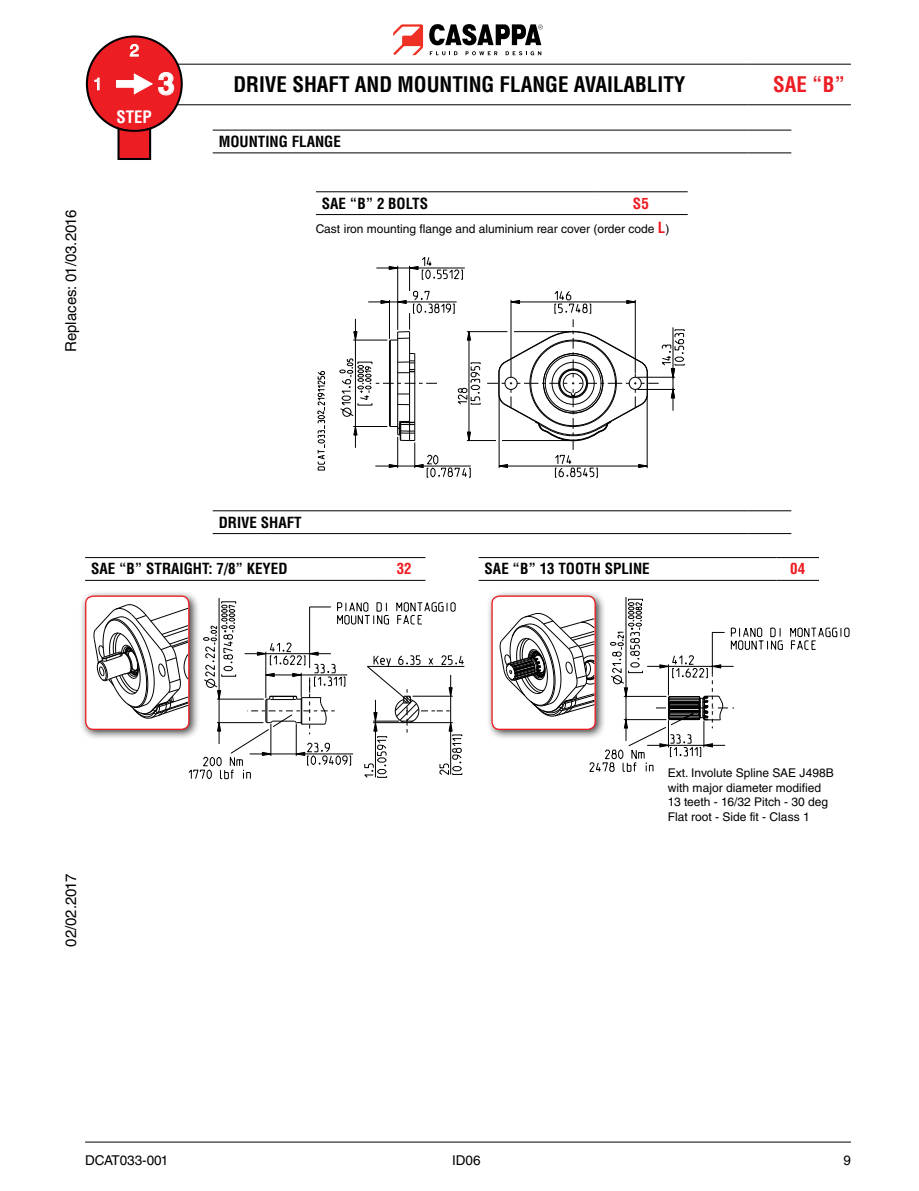
<style>
.page{position:relative;width:919px;height:1191px;background:#fff}
.page>*{position:absolute;margin:0;border:0;box-sizing:border-box;transform-origin:0 0}
.t1{font:700 30.6px "Helvetica LT Std";color:#fff}
.t2{font:700 condensed 21px "Helvetica LT Std";color:#000}
.t3{font:700 condensed 21px "Helvetica LT Std";color:#ed1d24}
.t4{font:700 condensed 16.65px "Helvetica LT Std";color:#fff}
.t5{font:16.65px "Helvetica LT Std";color:#fff}
.t6{font:700 condensed 15px "Helvetica LT Std";color:#000}
.t7{font:15px "Helvetica LT Std";color:#000}
.t8{font:700 condensed 15px "Helvetica LT Std";color:#ed1d24}
.t9{font:13.5px "Helvetica LT Std";color:#000}
.t10{font:12px/14.4px "Helvetica LT Std";color:#000}
.s1{font-weight:700;font-stretch:condensed;font-size:15px;color:#ed1d24}
</style>
<div class="page">
<hr style="left:85px;top:1141px;width:765px;height:1px;background:#000">
<svg style="left:393px;top:24px;width:150px;height:31px"></svg>
<hr style="left:316px;top:191px;width:278px;height:1px;background:#000">
<hr style="left:594px;top:191px;width:93px;height:1px;background:#000">
<hr style="left:316px;top:214px;width:278px;height:1px;background:#000">
<hr style="left:594px;top:214px;width:93px;height:1px;background:#000">
<hr style="left:213px;top:510px;width:535px;height:1px;background:#000">
<hr style="left:748px;top:510px;width:43px;height:1px;background:#000">
<hr style="left:213px;top:533px;width:535px;height:1px;background:#000">
<hr style="left:748px;top:533px;width:43px;height:1px;background:#000">
<hr style="left:85px;top:557px;width:298px;height:1px;background:#000">
<hr style="left:383px;top:557px;width:42px;height:1px;background:#000">
<hr style="left:85px;top:580px;width:298px;height:1px;background:#000">
<hr style="left:383px;top:580px;width:42px;height:1px;background:#000">
<hr style="left:478px;top:557px;width:298px;height:1px;background:#000">
<hr style="left:776px;top:557px;width:43px;height:1px;background:#000">
<hr style="left:478px;top:580px;width:298px;height:1px;background:#000">
<hr style="left:776px;top:580px;width:43px;height:1px;background:#000">
<div style="left:79px;top:590px;width:121px;height:150px;background:#000;opacity:.75"></div>
<div style="left:86px;top:596px;width:103px;height:133px;background:#fff;border-radius:7px"></div>
<div style="left:85px;top:595px;width:104px;height:135px;border:1px solid #ed1d24;border-radius:7px"></div>
<div style="left:486px;top:590px;width:121px;height:150px;background:#000;opacity:.75"></div>
<div style="left:492px;top:596px;width:103px;height:133px;background:#fff;border-radius:7px"></div>
<div style="left:491px;top:595px;width:104px;height:135px;border:1px solid #ed1d24;border-radius:7px"></div>
<hr style="left:219px;top:598px;width:1px;height:146px;background:#000">
<svg style="left:93px;top:599px;width:371px;height:180px"></svg>
<hr style="left:625px;top:597px;width:1px;height:144px;background:#000">
<svg style="left:499px;top:598px;width:350px;height:174px"></svg>
<svg style="left:317px;top:371px;width:8px;height:100px"></svg>
<svg style="left:339px;top:257px;width:345px;height:221px"></svg>
<hr style="left:170px;top:64px;width:578px;height:1px;background:#000">
<hr style="left:748px;top:64px;width:102px;height:1px;background:#000">
<hr style="left:170px;top:104px;width:578px;height:1px;background:#000">
<hr style="left:748px;top:104px;width:102px;height:1px;background:#000">
<div style="left:87px;top:36px;width:95px;height:95px;background:#ed1d24;border-radius:50%"></div>
<div style="left:86px;top:35px;width:97px;height:97px;border:2px solid #000;border-radius:50%"></div>
<svg style="left:116px;top:126px;width:37px;height:34px"></svg>
<svg style="left:130px;top:44px;width:9px;height:12px"></svg>
<svg style="left:116px;top:72px;width:58px;height:23px"></svg>
<svg style="left:94px;top:78px;width:5px;height:12px"></svg>
<hr style="left:213px;top:130px;width:535px;height:1px;background:#000">
<hr style="left:748px;top:130px;width:43px;height:1px;background:#000">
<hr style="left:213px;top:152px;width:535px;height:1px;background:#000">
<hr style="left:748px;top:152px;width:43px;height:1px;background:#000">
<h3 class="t5" style="left:130px;top:41px;width:11px">2</h3>
<h3 class="t5" style="left:93px;top:74px;width:11px">1</h3>
<h1 class="t1" style="left:158px;top:65px;width:19px">3</h1>
<h3 class="t4" style="left:116px;top:107px;width:37px">STEP</h3>
<p class="t7" style="left:62px;top:352px;width:144px;rotate:-90deg">Replaces: 01/03.2016</p>
<h2 class="t2" style="left:233px;top:71px;width:453px">DRIVE SHAFT AND MOUNTING FLANGE AVAILABLITY</h2>
<h2 class="t3" style="left:773px;top:71px;width:73px">SAE “B”</h2>
<p class="t6" style="left:219px;top:132px;width:124px">MOUNTING FLANGE</p>
<p class="t6" style="left:322px;top:194px;width:108px">SAE “B” 2 BOLTS</p>
<p class="t8" style="left:633px;top:194px;width:17px">S5</p>
<p class="t10" style="left:316px;top:221px;width:355px">Cast iron mounting flange and aluminium rear cover (order code <span class="s1">L</span>)</p>
<p class="t6" style="left:219px;top:513px;width:84px">DRIVE SHAFT</p>
<p class="t6" style="left:91px;top:559px;width:198px">SAE “B” STRAIGHT: 7/8” KEYED</p>
<p class="t8" style="left:396px;top:559px;width:16px">32</p>
<p class="t6" style="left:484px;top:559px;width:167px">SAE “B” 13 TOOTH SPLINE</p>
<p class="t8" style="left:790px;top:559px;width:16px">04</p>
<p class="t7" style="left:62px;top:946px;width:75px;rotate:-90deg">02/02.2017</p>
<p class="t10" style="left:668px;top:766px;width:167px">Ext. Involute Spline SAE J498B with major diameter modified<br>13 teeth - 16/32 Pitch - 30 deg<br>Flat root - Side fit - Class 1</p>
<p class="t9" style="left:85px;top:1152px;width:85px">DCAT033-001</p>
<p class="t9" style="left:452px;top:1152px;width:30px">ID06</p>
<p class="t9" style="left:843px;top:1152px;width:9px">9</p>
</div>
